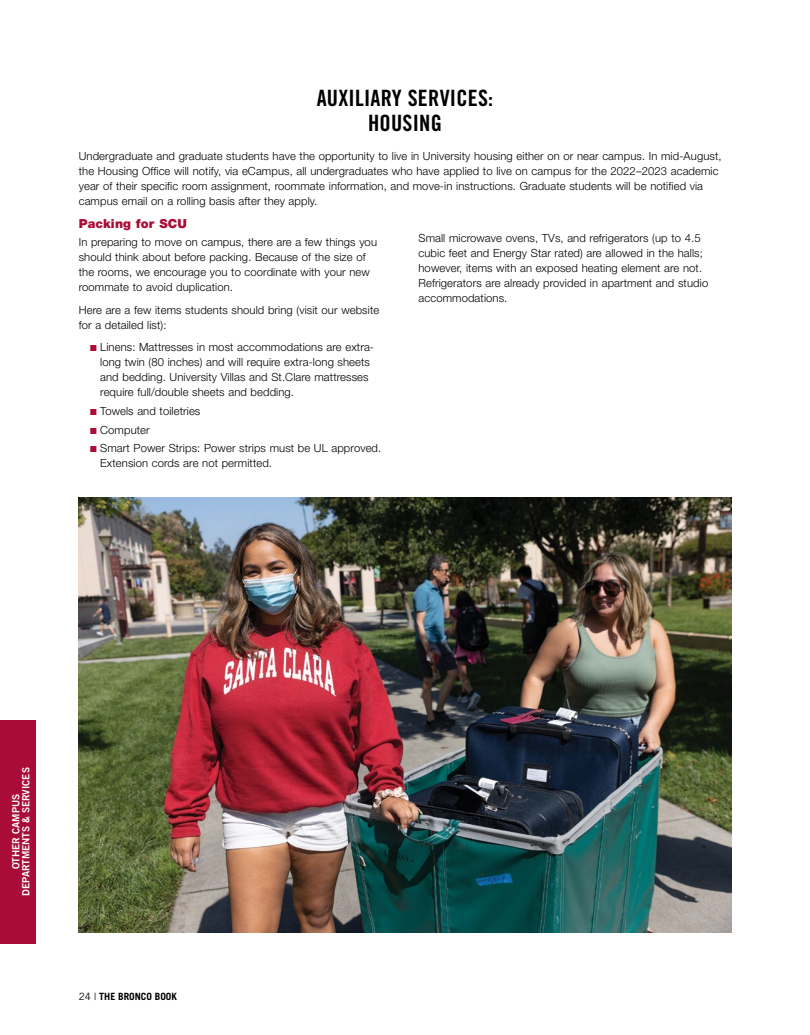
<style>
.page{position:relative;width:810px;height:1035px;background:#fff}
.page>*{position:absolute;margin:0;border:0;box-sizing:border-box;transform-origin:0 0}
._18pt_Headline{font:22.5px "Trade Gothic LT Std Bd Cn 20";letter-spacing:.01em;color:#000}
.Red_Subheads{font:900 12.5px "Helvetica Neue LT Std";letter-spacing:.01em;color:#a90c37}
._9_12_text{font:300 11.25px/15px "Helvetica Neue LT Std";letter-spacing:.01em;color:#000}
._9_12_text_span_all{font:300 11.25px/15px "Helvetica Neue LT Std";letter-spacing:.01em;color:#000}
.boxes{font:300 11.25px/15px "Helvetica Neue LT Std";letter-spacing:.01em;color:#000}
.t1{font:10px/10px "Trade Gothic LT Std Bd 2";color:#fff;text-align:center}
.t2{font:700 10px "Trade Gothic LT Std";color:#000}
.s1{color:#a90c37}
.s2{font-weight:400}
</style>
<div class="page">
<div style="left:0;top:720px;width:36px;height:223px;background:#a90c37"></div>
<img style="left:79px;top:497px;width:652px;height:435px">
<p class="_18pt_Headline" style="left:317px;top:85px;width:178px">AUXILIARY SERVICES:</p>
<p class="_18pt_Headline" style="left:368px;top:110px;width:75px">HOUSING</p>
<p class="_9_12_text_span_all" style="left:79px;top:148px;width:644px">Undergraduate and graduate students have the opportunity to live in University housing either on or near campus. In mid-August, the Housing Office will notify, via eCampus, all undergraduates who have applied to live on campus for the 2022–2023 academic year of their specific room assignment, roommate information, and move-in instructions. Graduate students will be notified via campus email on a rolling basis after they apply.</p>
<p class="Red_Subheads" style="left:79px;top:217px;width:110px">Packing for SCU</p>
<p class="_9_12_text" style="left:79px;top:234px;width:300px">In preparing to move on campus, there are a few things you should think about before packing. Because of the size of the rooms, we encourage you to coordinate with your new roommate to avoid duplication.</p>
<p class="_9_12_text" style="left:79px;top:302px;width:302px">Here are a few items students should bring (visit our website for a detailed list):</p>
<p class="boxes" style="left:100px;top:339px;width:275px;text-indent:-10px"><span class="s1">■</span> Linens: Mattresses in most accommodations are extra&shy;long twin (80 inches) and will require extra-long sheets and bedding. University Villas and St.Clare mattresses require full/double sheets and bedding.</p>
<p class="boxes" style="left:90px;top:403px;width:112px"><span class="s1">■</span> Towels and toiletries</p>
<p class="boxes" style="left:90px;top:422px;width:61px"><span class="s1">■</span> Computer</p>
<p class="boxes" style="left:100px;top:441px;width:283px;text-indent:-10px"><span class="s1">■</span> Smart Power Strips: Power strips must be UL approved.<br>Extension cords are not permitted.</p>
<p class="_9_12_text" style="left:418px;top:231px;width:291px">Small microwave ovens, TVs, and refrigerators (up to 4.5 cubic feet and Energy Star rated) are allowed in the halls; however, items with an exposed heating element are not.<br>Refrigerators are already provided in apartment and studio accommodations.</p>
<p class="t1" style="left:11px;top:896px;width:130px;rotate:-90deg">OTHER CAMPUS<br>DEPARTMENTS &amp; SERVICES</p>
<p class="t2" style="left:79px;top:990px;width:100px"><span class="s2">24 |</span> THE BRONCO BOOK</p>
</div>
